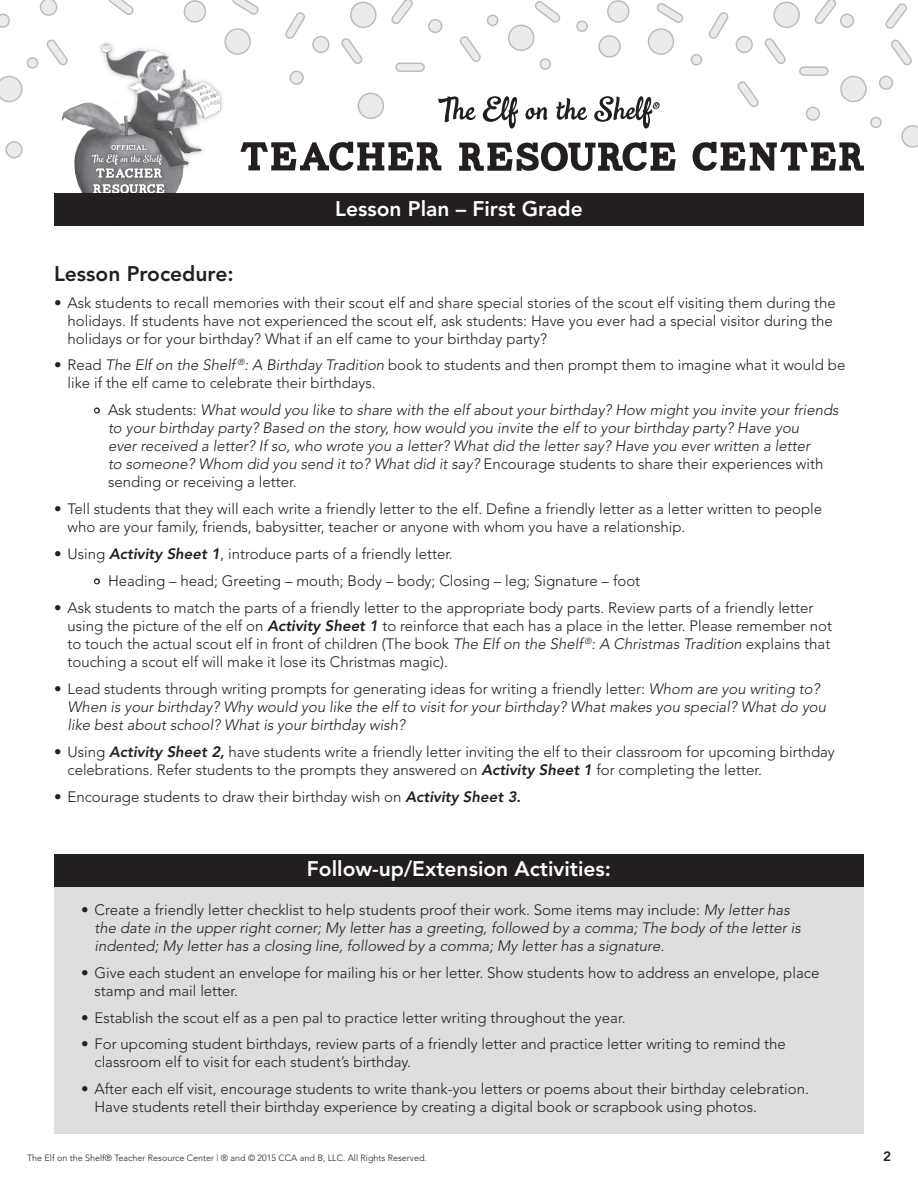
<style>
.page{position:relative;width:918px;height:1188px;background:#fff}
.page>*{position:absolute;margin:0;border:0;box-sizing:border-box;transform-origin:0 0}
.Bold_Lead{font:800 21px "Avenir";color:#fff}
.Bold_Lead-2{font:800 21px "Avenir";color:#231f20}
.Bullet_1{font:300 15px/18px "Avenir";color:#231f20}
.Bullet_1-2{font:italic 300 15px/18px "Avenir";color:#231f20}
.Page{font:800 13.5px "Avenir";color:#231f20}
.t1{font:300 9px "Avenir";color:#231f20}
.s1{font-style:italic}
.s2{font-style:normal;font-size:9.75px;color:#fff}
.s3{font-style:normal}
.s4{font-weight:800;font-style:italic}
.s5{font-size:9.75px;color:#fff}
</style>
<div class="page">
<img style="left:74px;top:159px;width:116px;height:34px">
<div style="left:54px;top:193px;width:810px;height:33px;background:#231f20"></div>
<svg style="left:248px;top:159px;width:193px;height:12px"></svg>
<svg style="left:459px;top:159px;width:217px;height:12px"></svg>
<svg style="left:693px;top:159px;width:171px;height:12px"></svg>
<svg style="left:39px;top:0;width:868px;height:13px"></svg>
<svg style="left:0;top:13px;width:918px;height:146px"></svg>
<div style="left:54px;top:854px;width:810px;height:280px;background:#dcdddf"></div>
<svg style="left:94px;top:408px;width:6px;height:6px"></svg>
<svg style="left:94px;top:578px;width:6px;height:6px"></svg>
<div style="left:54px;top:854px;width:810px;height:33px;background:#231f20"></div>
<h1 class="Bold_Lead" style="left:335px;top:197px;width:249px">Lesson Plan – First Grade</h1>
<p class="Bold_Lead-2" style="left:54px;top:261px;width:181px">Lesson Procedure:</p>
<p class="Bullet_1" style="left:68px;top:293px;width:770px;text-indent:-14px">• Ask students to recall memories with their scout elf and share special stories of the scout elf visiting them during the holidays. If students have not experienced the scout elf, ask students: Have you ever had a special visitor during the holidays or for your birthday? What if an elf came to your birthday party?</p>
<p class="Bullet_1" style="left:68px;top:356px;width:779px;text-indent:-14px">• Read <span class="s1">The Elf on the Shelf</span> <sup>®</sup><span class="s1">: A Birthday Tradition</span> book to students and then prompt them to imagine what it would be like if the elf came to celebrate their birthdays.</p>
<p class="Bullet_1-2" style="left:108px;top:401px;width:732px;text-indent:-14px"><span class="s2">•</span> <span class="s3">Ask students:</span> What would you like to share with the elf about your birthday? How might you invite your friends to your birthday party? Based on the story, how would you invite the elf to your birthday party? Have you<br>ever received a letter? If so, who wrote you a letter? What did the letter say? Have you ever written a letter<br>to someone? Whom did you send it to? What did it say? <span class="s3">Encourage students to share their experiences with sending or receiving a letter.</span></p>
<p class="Bullet_1" style="left:68px;top:500px;width:756px;text-indent:-14px">• Tell students that they will each write a friendly letter to the elf. Define a friendly letter as a letter written to people who are your family, friends, babysitter, teacher or anyone with whom you have a relationship.</p>
<p class="Bullet_1" style="left:54px;top:545px;width:400px">• Using <span class="s4">Activity Sheet 1</span>, introduce parts of a friendly letter.</p>
<p class="Bullet_1" style="left:94px;top:572px;width:547px"><span class="s5">•</span> Heading – head; Greeting – mouth; Body – body; Closing – leg; Signature – foot</p>
<p class="Bullet_1" style="left:68px;top:599px;width:766px;text-indent:-14px">• Ask students to match the parts of a friendly letter to the appropriate body parts. Review parts of a friendly letter using the picture of the elf on <span class="s4">Activity Sheet 1</span> to reinforce that each has a place in the letter. Please remember not to touch the actual scout elf in front of children (The book <span class="s1">The Elf on the Shelf</span> <sup>®</sup><span class="s1">: A Christmas Tradition</span> explains that touching a scout elf will make it lose its Christmas magic).</p>
<p class="Bullet_1-2" style="left:68px;top:680px;width:760px;text-indent:-14px"><span class="s3">• Lead students through writing prompts for generating ideas for writing a friendly letter:</span> Whom are you writing to?<br>When is your birthday? Why would you like the elf to visit for your birthday? What makes you special? What do you like best about school? What is your birthday wish?</p>
<p class="Bullet_1" style="left:68px;top:743px;width:769px;text-indent:-14px">• Using <span class="s4">Activity Sheet 2,</span> have students write a friendly letter inviting the elf to their classroom for upcoming birthday celebrations. Refer students to the prompts they answered on <span class="s4">Activity Sheet 1</span> for completing the letter.</p>
<p class="Bullet_1" style="left:54px;top:788px;width:469px">• Encourage students to draw their birthday wish on <span class="s4">Activity Sheet 3.</span></p>
<p class="Bold_Lead" style="left:307px;top:857px;width:306px">Follow-up/Extension Activities:</p>
<p class="Bullet_1-2" style="left:94px;top:900px;width:708px;text-indent:-14px"><span class="s3">• Create a friendly letter checklist to help students proof their work. Some items may include:</span> My letter has the date in the upper right corner; My letter has a greeting, followed by a comma; The body of the letter is indented; My letter has a closing line, followed by a comma; My letter has a signature.</p>
<p class="Bullet_1" style="left:94px;top:963px;width:726px;text-indent:-14px">• Give each student an envelope for mailing his or her letter. Show students how to address an envelope, place stamp and mail letter.</p>
<p class="Bullet_1" style="left:81px;top:1008px;width:546px">• Establish the scout elf as a pen pal to practice letter writing throughout the year.</p>
<p class="Bullet_1" style="left:94px;top:1035px;width:693px;text-indent:-14px">• For upcoming student birthdays, review parts of a friendly letter and practice letter writing to remind the classroom elf to visit for each student’s birthday.</p>
<p class="Bullet_1" style="left:94px;top:1080px;width:716px;text-indent:-14px">• After each elf visit, encourage students to write thank-you letters or poems about their birthday celebration.<br>Have students retell their birthday experience by creating a digital book or scrapbook using photos.</p>
<p class="t1" style="left:27px;top:1153px;width:401px">The Elf on the Shelf® Teacher Resource Center | ® and © 2015 CCA and B, LLC. All Rights Reserved.</p>
<p class="Page" style="left:883px;top:1148px;width:9px">2</p>
</div>
